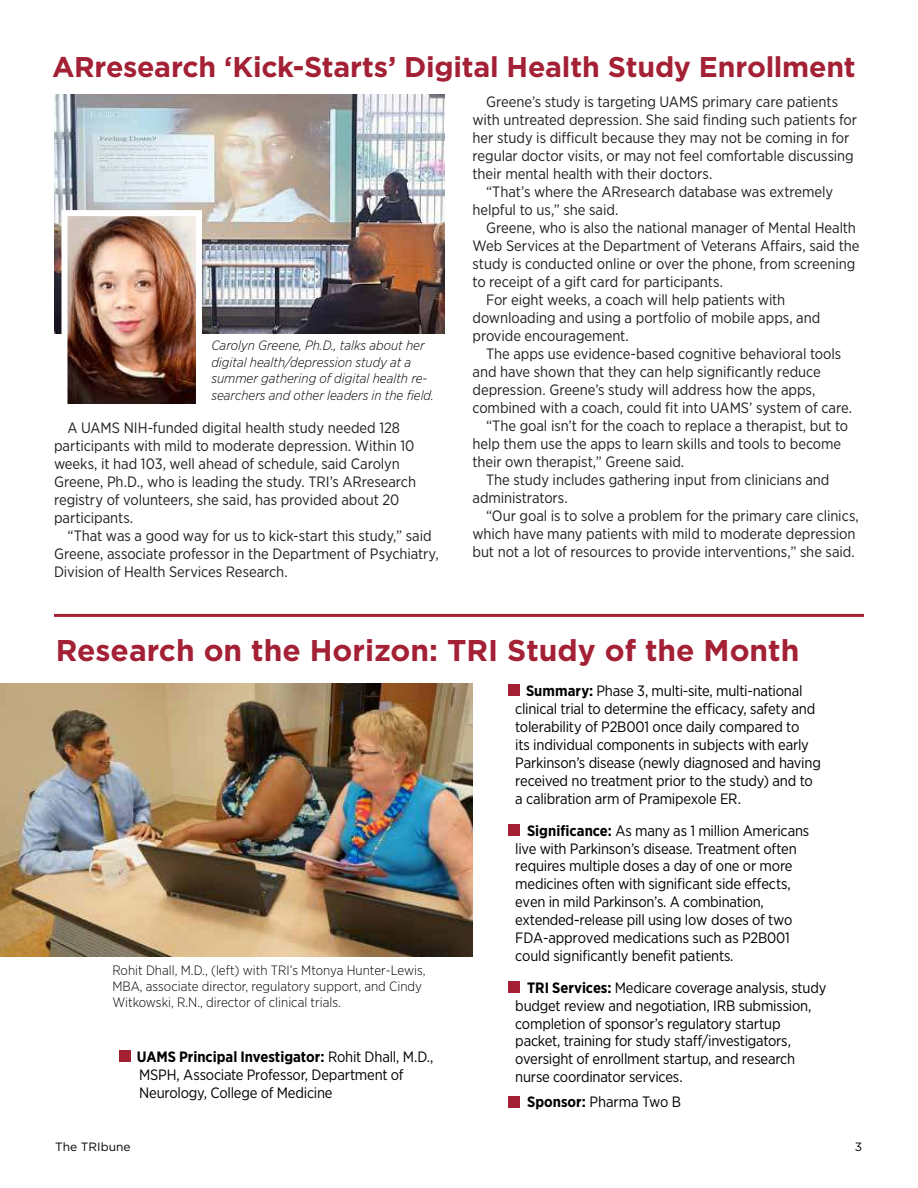
<style>
.page{position:relative;width:918px;height:1188px;background:#fff}
.page>*{position:absolute;margin:0;border:0;box-sizing:border-box;transform-origin:0 0}
.t1{font:700 30px "Gotham";color:#a32035}
.t2{font:700 28.5px "Gotham";letter-spacing:-.01em;color:#a32035}
.t3{font:15px/18px "Gotham Narrow";letter-spacing:-.005em;color:#202020}
.t4{font:15px/18px "Gotham Narrow";letter-spacing:-.015em;color:#000}
.t5{font:300 13.5px/16.2px "Gotham Narrow";color:#000}
.t6{font:italic 300 13.5px/16.5px "Gotham Narrow";color:#000}
.t7{font:12px "Gotham";color:#000}
.s1{font-weight:700}
.s2{font-family:"Gotham"}
</style>
<div class="page">
<img style="left:0;top:683px;width:472px;height:273px">
<div style="left:119px;top:1051px;width:12px;height:11px;background:#a32035"></div>
<hr style="left:54px;top:614px;width:810px;height:3px;background:#a32035">
<img style="left:55px;top:95px;width:390px;height:238px">
<img style="left:68px;top:217px;width:127px;height:186px">
<div style="left:61px;top:210px;width:141px;height:200px;border:6px solid #fff"></div>
<div style="left:508px;top:684px;width:12px;height:12px;background:#a32035"></div>
<div style="left:508px;top:824px;width:12px;height:12px;background:#a32035"></div>
<div style="left:508px;top:981px;width:12px;height:12px;background:#a32035"></div>
<div style="left:508px;top:1096px;width:12px;height:12px;background:#a32035"></div>
<h2 class="t2" style="left:52px;top:54px;width:805px">ARresearch ‘Kick-Starts’ Digital Health Study Enrollment</h2>
<p class="t6" style="left:211px;top:338px;width:224px">Carolyn Greene, Ph.D., talks about her digital health/depression study at a summer gathering of digital health re&shy;searchers and other leaders in the field.</p>
<p class="t3" style="left:54px;top:419px;width:364px;text-indent:14px">A UAMS NIH-funded digital health study needed 128 participants with mild to moderate depression. Within 10 weeks, it had 103, well ahead of schedule, said Carolyn Greene, Ph.D., who is leading the study. TRI’s ARresearch registry of volunteers, she said, has provided about 20 participants.</p>
<p class="t3" style="left:54px;top:527px;width:386px;text-indent:14px">“That was a good way for us to kick-start this study,” said<br>Greene, associate professor in the Department of Psychiatry,<br>Division of Health Services Research.</p>
<p class="t3" style="left:486px;top:93px;width:354px">Greene’s study is targeting UAMS primary care patients</p>
<p class="t3" style="left:472px;top:111px;width:386px">with untreated depression. She said finding such patients for</p>
<p class="t3" style="left:472px;top:129px;width:378px">her study is difficult because they may not be coming in for</p>
<p class="t3" style="left:472px;top:147px;width:383px">regular doctor visits, or may not feel comfortable discussing</p>
<p class="t3" style="left:472px;top:165px;width:241px">their mental health with their doctors.</p>
<p class="t3" style="left:486px;top:183px;width:349px">“That’s where the ARresearch database was extremely</p>
<p class="t3" style="left:472px;top:201px;width:147px">helpful to us,” she said.</p>
<p class="t3" style="left:486px;top:219px;width:372px">Greene, who is also the national manager of Mental Health</p>
<p class="t3" style="left:472px;top:237px;width:389px">Web Services at the Department of Veterans Affairs, said the</p>
<p class="t3" style="left:472px;top:255px;width:384px">study is conducted online or over the phone, from screening</p>
<p class="t3" style="left:472px;top:273px;width:252px">to receipt of a gift card for participants.</p>
<p class="t3" style="left:486px;top:291px;width:301px">For eight weeks, a coach will help patients with</p>
<p class="t3" style="left:472px;top:309px;width:349px">downloading and using a portfolio of mobile apps, and</p>
<p class="t3" style="left:472px;top:327px;width:158px">provide encouragement.</p>
<p class="t3" style="left:486px;top:345px;width:357px">The apps use evidence-based cognitive behavioral tools</p>
<p class="t3" style="left:472px;top:363px;width:350px">and have shown that they can help significantly reduce</p>
<p class="t3" style="left:472px;top:381px;width:344px">depression. Greene’s study will address how the apps,</p>
<p class="t3" style="left:472px;top:399px;width:381px">combined with a coach, could fit into UAMS’ system of care.</p>
<p class="t3" style="left:486px;top:417px;width:364px">“The goal isn’t for the coach to replace a therapist, but to</p>
<p class="t3" style="left:472px;top:435px;width:370px">help them use the apps to learn skills and tools to become</p>
<p class="t3" style="left:472px;top:453px;width:213px">their own therapist,” Greene said.</p>
<p class="t3" style="left:486px;top:471px;width:345px">The study includes gathering input from clinicians and</p>
<p class="t3" style="left:472px;top:489px;width:97px">administrators.</p>
<p class="t3" style="left:486px;top:507px;width:374px">“Our goal is to solve a problem for the primary care clinics,</p>
<p class="t3" style="left:472px;top:525px;width:385px">which have many patients with mild to moderate depression</p>
<p class="t3" style="left:472px;top:543px;width:384px">but not a lot of resources to provide interventions,” she said.</p>
<h1 class="t1" style="left:56px;top:637px;width:745px">Research on the Horizon: TRI Study of the Month</h1>
<p class="t5" style="left:112px;top:962px;width:315px">Rohit Dhall, M.D., (left) with TRI’s Mtonya Hunter-Lewis,<br>MBA, associate director, regulatory support, and Cindy<br>Witkowski, R.N., director of clinical trials.</p>
<p class="t4" style="left:137px;top:1049px;width:298px"><span class="s1">UAMS Principal Investigator:</span> Rohit Dhall, M.D.,<br>MSPH, Associate Professor, Department of<br>Neurology, College of Medicine</p>
<p class="t4" style="left:515px;top:683px;width:307px;text-indent:11px"><span class="s1">Summary:</span> Phase 3, multi-site, multi-national clinical trial to determine the efficacy, safety and tolerability of P2B001 once daily compared to<br>its individual components in subjects with early Parkinson’s disease (newly diagnosed and having received no treatment prior to the study) and to a calibration arm of Pramipexole ER.</p>
<p class="t4" style="left:515px;top:822px;width:296px;text-indent:12px"><span class="s1">Significance:</span> As many as 1 million Americans live with Parkinson’s disease. Treatment often requires multiple doses a day of one or more medicines often with significant side effects, even in mild Parkinson’s. A combination, extended<span class="s2">-</span>release pill using low d<span class="s2">o</span>ses of two FDA-approved medications such as P2B001 could significantly benefit patients.</p>
<p class="t4" style="left:515px;top:979px;width:313px;text-indent:12px"><span class="s1">TRI Services:</span> Medicare coverage analysis, study budget review and negotiation, IRB submission, completion of sponsor’s regulatory startup packet, training for study staff/investigators, oversight of enrollment startup, and research nurse coordinator services.</p>
<p class="t4" style="left:527px;top:1094px;width:156px"><span class="s1">Sponsor:</span> Pharma Two B</p>
<p class="t7" style="left:55px;top:1141px;width:77px">The TRIbune</p>
<p class="t7" style="left:855px;top:1141px;width:9px">3</p>
</div>
